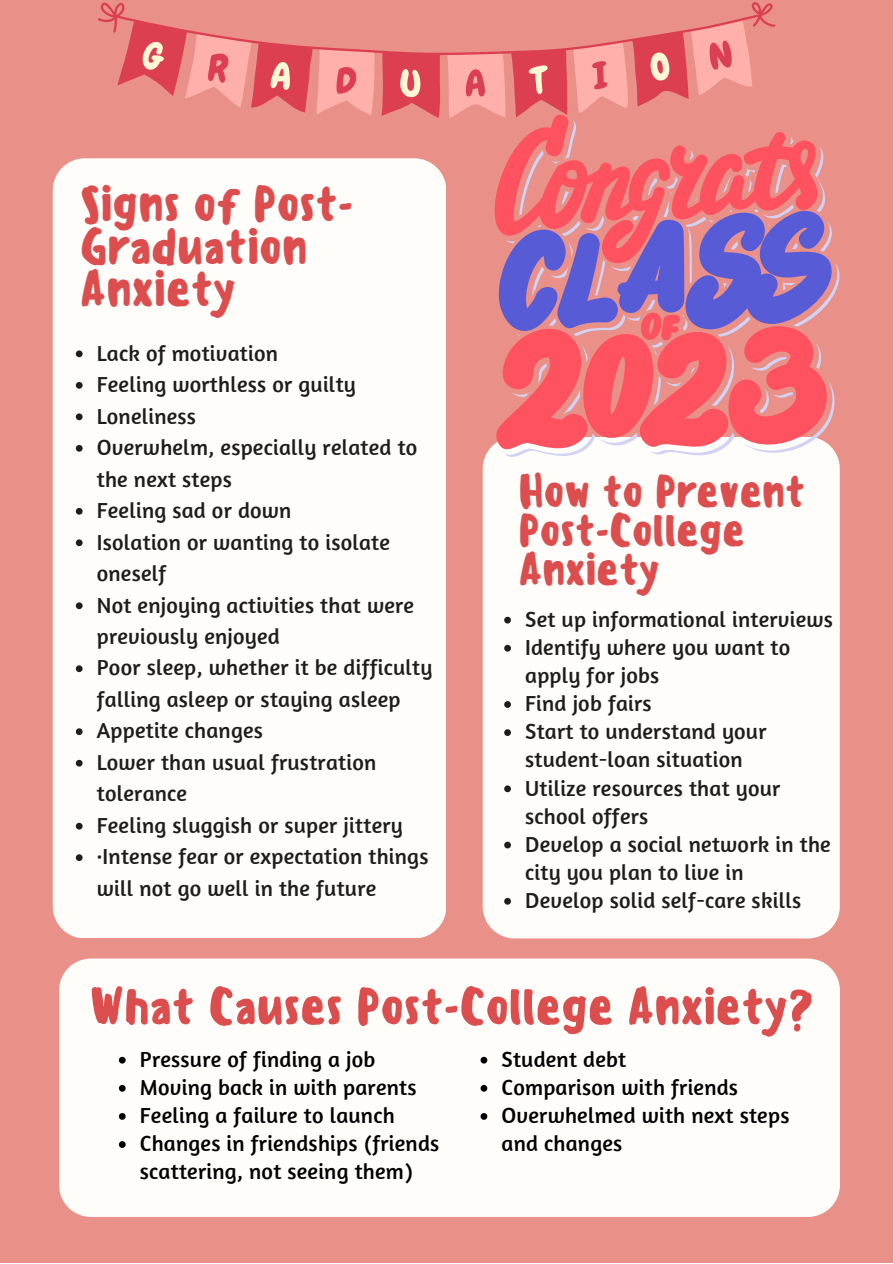
<style>
.page{position:relative;width:893px;height:1264px;background:#fff}
.page>*{position:absolute;margin:0;border:0;box-sizing:border-box;transform-origin:0 0}
.t1{font:500 50.25px "Sensei";letter-spacing:-.025em;color:#dc4d4e}
.t2{font:500 48.6px/42.8px "Sensei";letter-spacing:-.025em;color:#dc4d4e}
.t3{font:500 44.25px/39.3px "Sensei";letter-spacing:-.025em;color:#dc4d4e}
.t4{font:22.2px/31.5px "Amaranth";letter-spacing:.01em;color:#1d1d1b}
.t5{font:22.2px/28px "Amaranth";letter-spacing:.01em;color:#000}
</style>
<div class="page">
<div style="left:0;top:0;width:892px;height:1262px;background:#e99189"></div>
<div style="left:482px;top:437px;width:357px;height:501px;background:#fffdfa;border-radius:32px"></div>
<div style="left:53px;top:158px;width:393px;height:780px;background:#fffdfa;border-radius:32px"></div>
<svg style="left:504px;top:616px;width:7px;height:7px"></svg>
<svg style="left:504px;top:645px;width:7px;height:6px"></svg>
<svg style="left:504px;top:701px;width:7px;height:7px"></svg>
<svg style="left:504px;top:729px;width:7px;height:7px"></svg>
<svg style="left:504px;top:785px;width:7px;height:7px"></svg>
<svg style="left:504px;top:841px;width:7px;height:7px"></svg>
<svg style="left:504px;top:897px;width:7px;height:7px"></svg>
<div style="left:59px;top:958px;width:780px;height:258px;background:#fffdfa;border-radius:32px"></div>
<svg style="left:98px;top:2px;width:678px;height:116px"></svg>
<svg style="left:483px;top:110px;width:348px;height:351px"></svg>
<svg style="left:76px;top:350px;width:7px;height:7px"></svg>
<svg style="left:76px;top:382px;width:7px;height:7px"></svg>
<svg style="left:76px;top:413px;width:7px;height:7px"></svg>
<svg style="left:76px;top:445px;width:7px;height:6px"></svg>
<svg style="left:76px;top:508px;width:7px;height:6px"></svg>
<svg style="left:76px;top:539px;width:7px;height:7px"></svg>
<svg style="left:76px;top:602px;width:7px;height:7px"></svg>
<svg style="left:76px;top:665px;width:7px;height:7px"></svg>
<svg style="left:76px;top:728px;width:7px;height:7px"></svg>
<svg style="left:76px;top:759px;width:7px;height:7px"></svg>
<svg style="left:76px;top:822px;width:7px;height:7px"></svg>
<svg style="left:76px;top:854px;width:7px;height:7px"></svg>
<svg style="left:119px;top:1056px;width:7px;height:7px"></svg>
<svg style="left:119px;top:1084px;width:7px;height:7px"></svg>
<svg style="left:119px;top:1113px;width:7px;height:6px"></svg>
<svg style="left:119px;top:1141px;width:7px;height:6px"></svg>
<svg style="left:480px;top:1056px;width:7px;height:7px"></svg>
<svg style="left:480px;top:1085px;width:7px;height:6px"></svg>
<svg style="left:480px;top:1113px;width:7px;height:6px"></svg>
<p class="t2" style="left:80px;top:182px;width:276px">Signs of Post-<br>Graduation<br>Anxiety</p>
<p class="t4" style="left:97px;top:336px;width:183px">Lack of motivation</p>
<p class="t4" style="left:97px;top:368px;width:260px">Feeling worthless or guilty</p>
<p class="t4" style="left:97px;top:399px;width:101px">Loneliness</p>
<p class="t4" style="left:97px;top:431px;width:322px">Overwhelm, especially related to the next steps</p>
<p class="t4" style="left:97px;top:494px;width:196px">Feeling sad or down</p>
<p class="t4" style="left:97px;top:525px;width:295px">Isolation or wanting to isolate oneself</p>
<p class="t4" style="left:97px;top:588px;width:319px">Not enjoying activities that were previously enjoyed</p>
<p class="t4" style="left:97px;top:651px;width:337px">Poor sleep, whether it be difficulty falling asleep or staying asleep</p>
<p class="t4" style="left:97px;top:714px;width:168px">Appetite changes</p>
<p class="t4" style="left:97px;top:746px;width:281px">Lower than usual frustration tolerance</p>
<p class="t4" style="left:97px;top:809px;width:307px">Feeling sluggish or super jittery</p>
<p class="t4" style="left:97px;top:840px;width:333px">·Intense fear or expectation things will not go well in the future</p>
<p class="t3" style="left:518px;top:471px;width:289px">How to Prevent<br>Post-College<br>Anxiety</p>
<p class="t4" style="left:525px;top:603px;width:309px">Set up informational interviews</p>
<p class="t4" style="left:525px;top:632px;width:267px;line-height:28px">Identify where you want to apply for jobs</p>
<p class="t4" style="left:525px;top:687px;width:128px">Find job fairs</p>
<p class="t4" style="left:525px;top:717px;width:243px;line-height:28px">Start to understand your student-loan situation</p>
<p class="t4" style="left:525px;top:773px;width:257px;line-height:28px">Utilize resources that your school offers</p>
<p class="t4" style="left:525px;top:829px;width:307px;line-height:28px">Develop a social network in the city you plan to live in</p>
<p class="t4" style="left:525px;top:884px;width:277px">Develop solid self-care skills</p>
<p class="t1" style="left:89px;top:976px;width:726px">What Causes Post-College Anxiety?</p>
<p class="t5" style="left:140px;top:1044px;width:237px">Pressure of finding a job</p>
<p class="t5" style="left:140px;top:1072px;width:278px">Moving back in with parents</p>
<p class="t5" style="left:140px;top:1100px;width:256px">Feeling a failure to launch</p>
<p class="t5" style="left:140px;top:1128px;width:301px">Changes in friendships (friends scattering, not seeing them)</p>
<p class="t5" style="left:501px;top:1044px;width:126px">Student debt</p>
<p class="t5" style="left:501px;top:1072px;width:238px">Comparison with friends</p>
<p class="t5" style="left:501px;top:1100px;width:289px">Overwhelmed with next steps and changes</p>
</div>
